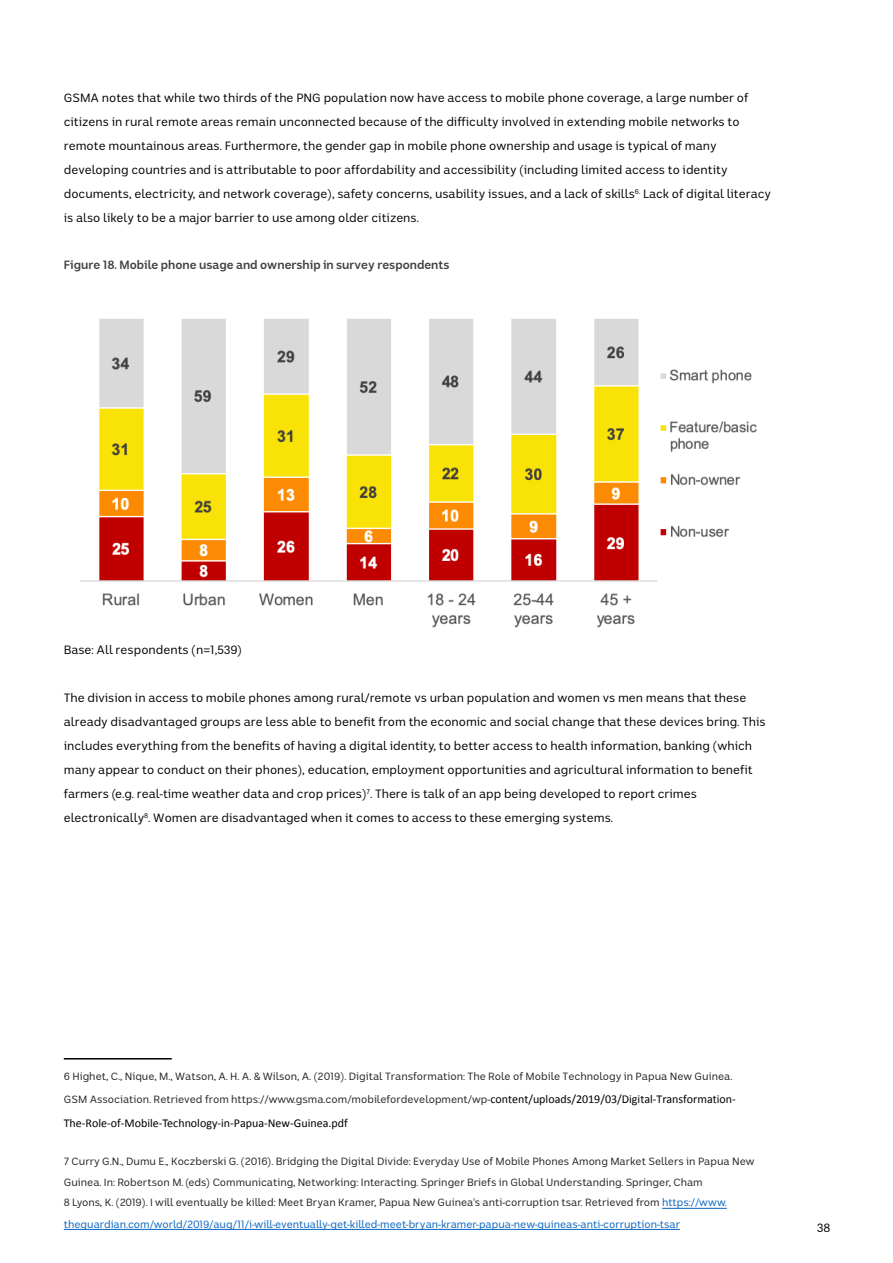
<style>
.page{position:relative;width:893px;height:1263px;background:#fff}
.page>*{position:absolute;margin:0;border:0;box-sizing:border-box;transform-origin:0 0}
.Body{font:12px/24px "ABC Sans";color:#000}
.Heading_4{font:12px/24px "ABC Sans";color:#000}
.Heading_4-2{font:700 12px "ABC Sans";color:#404040}
.Footnote_text{font:12px "Calibri";color:#000}
.Footnote_text-2{font:10.5px/21px "ABC Sans";color:#222}
.s1{font-family:"Calibri";font-size:12px;color:#000}
.s2{color:#0563c1}
</style>
<div class="page">
<hr style="left:64px;top:1058px;width:108px;height:1px;background:#000">
<img style="left:81px;top:319px;width:676px;height:309px">
<hr style="left:662px;top:1208px;width:65px;height:1px;background:#0563c1">
<hr style="left:64px;top:1229px;width:616px;height:1px;background:#0563c1">
<h4 class="Heading_4" style="left:64px;top:86px;width:709px">GSMA notes that while two thirds of the PNG population now have access to mobile phone coverage, a large number of citizens in rural remote areas remain unconnected because of the difficulty involved in extending mobile networks to remote mountainous areas. Furthermore, the gender gap in mobile phone ownership and usage is typical of many developing countries and is attributable to poor affordability and accessibility (including limited access to identity documents, electricity, and network coverage), safety concerns, usability issues, and a lack of skills<sup>6.</sup> Lack of digital literacy is also likely to be a major barrier to use among older citizens.</h4>
<h4 class="Heading_4-2" style="left:64px;top:257px;width:387px">Figure 18. Mobile phone usage and ownership in survey respondents</h4>
<p class="Body" style="left:64px;top:638px;width:180px">Base: All respondents (n=1,539)</p>
<p class="Body" style="left:64px;top:686px;width:703px">The division in access to mobile phones among rural/remote vs urban population and women vs men means that these already disadvantaged groups are less able to benefit from the economic and social change that these devices bring. This includes everything from the benefits of having a digital identity, to better access to health information, banking (which many appear to conduct on their phones), education, employment opportunities and agricultural information to benefit farmers (e.g. real-time weather data and crop prices)<sup>7</sup>. There is talk of an app being developed to report crimes electronically<sup>8</sup>. Women are disadvantaged when it comes to access to these emerging systems.</p>
<p class="Footnote_text-2" style="left:64px;top:1065px;width:670px">6 Highet, C., Nique, M., Watson, A. H. A. &amp; Wilson, A. (2019). Digital Transformation: The Role of Mobile Technology in Papua New Guinea.</p>
<p class="Footnote_text-2" style="left:64px;top:1089px;width:674px">GSM Association. Retrieved from https://www.gsma.com/mobilefordevelopment/wp-<span class="s1">content/uploads/2019/03/Digital-Transformation-</span></p>
<p class="Footnote_text" style="left:64px;top:1115px;width:285px">The-Role-of-Mobile-Technology-in-Papua-New-Guinea.pdf</p>
<p class="Footnote_text-2" style="left:64px;top:1150px;width:692px">7 Curry G.N., Dumu E., Koczberski G. (2016). Bridging the Digital Divide: Everyday Use of Mobile Phones Among Market Sellers in Papua New Guinea. In: Robertson M. (eds) Communicating, Networking: Interacting. Springer Briefs in Global Understanding. Springer, Cham<br>8 Lyons, K. (2019). I will eventually be killed: Meet Bryan Kramer, Papua New Guinea's anti-corruption tsar. Retrieved from <span class="s2">https://www. theguardian.com/world/2019/aug/11/i-will-eventually-get-killed-meet-bryan-kramer-papua-new-guineas-anti-corruption-tsar</span></p>
<p class="Body" style="left:817px;top:1215px;width:15px">38</p>
</div>
